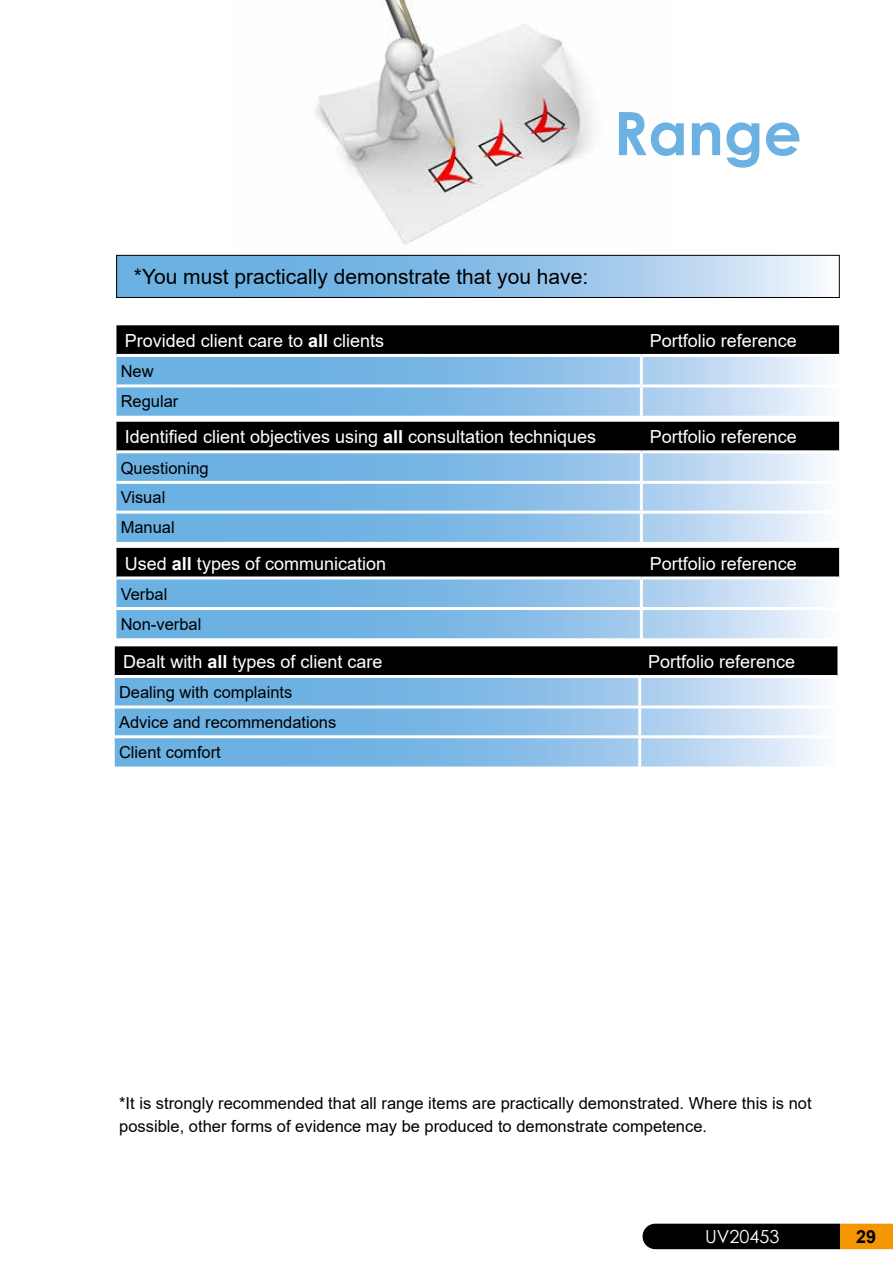
<style>
.page{position:relative;width:893px;height:1263px;background:#fff}
.page>*{position:absolute;margin:0;border:0;box-sizing:border-box;transform-origin:0 0}
.t1{font:700 60px "Century Gothic";color:#6bb1e2}
.t2{font:21px "Arial";color:#000}
.t3{font:18px "Arial";color:#fff}
.t4{font:18px "Century Gothic";color:#fff}
.t5{font:700 18px "Arial";color:#000}
.t6{font:16.5px/29.7px "Arial";color:#000}
.s1{font-weight:700}
</style>
<div class="page">
<img style="left:235px;top:0;width:437px;height:255px">
<svg style="left:118px;top:257px;width:705px;height:39px;background:#92c3e9"></svg>
<div style="left:116px;top:255px;width:723px;height:43px;border:1px solid #000"></div>
<svg style="left:116px;top:325px;width:723px;height:91px;background:#61819a"></svg>
<hr style="left:640px;top:357px;width:3px;height:27px;background:#fff">
<hr style="left:116px;top:384px;width:525px;height:3px;background:#fff">
<hr style="left:641px;top:384px;width:198px;height:3px;background:#fff">
<hr style="left:640px;top:387px;width:3px;height:29px;background:#fff">
<hr style="left:641px;top:354px;width:198px;height:3px;background:#fff">
<hr style="left:116px;top:354px;width:525px;height:3px;background:#fff">
<div style="left:116px;top:422px;width:723px;height:28px;background:#000"></div>
<svg style="left:116px;top:453px;width:707px;height:89px;background:#90c2e9"></svg>
<hr style="left:640px;top:453px;width:3px;height:28px;background:#fff">
<hr style="left:116px;top:481px;width:525px;height:3px;background:#fff">
<hr style="left:641px;top:481px;width:198px;height:3px;background:#fff">
<hr style="left:640px;top:484px;width:3px;height:27px;background:#fff">
<hr style="left:116px;top:511px;width:525px;height:3px;background:#fff">
<hr style="left:641px;top:511px;width:198px;height:3px;background:#fff">
<hr style="left:640px;top:514px;width:3px;height:28px;background:#fff">
<svg style="left:116px;top:548px;width:723px;height:90px;background:#61829b"></svg>
<hr style="left:640px;top:579px;width:3px;height:28px;background:#fff">
<hr style="left:116px;top:607px;width:525px;height:3px;background:#fff">
<hr style="left:641px;top:607px;width:198px;height:3px;background:#fff">
<hr style="left:640px;top:610px;width:3px;height:28px;background:#fff">
<hr style="left:641px;top:576px;width:198px;height:3px;background:#fff">
<hr style="left:116px;top:576px;width:525px;height:3px;background:#fff">
<svg style="left:642px;top:1224px;width:251px;height:25px;background:#362203"></svg>
<div style="left:115px;top:646px;width:722px;height:29px;background:#000"></div>
<svg style="left:115px;top:678px;width:706px;height:88px;background:#8fc2e9"></svg>
<hr style="left:638px;top:678px;width:3px;height:27px;background:#fff">
<hr style="left:115px;top:705px;width:525px;height:3px;background:#fff">
<hr style="left:640px;top:705px;width:197px;height:3px;background:#fff">
<hr style="left:638px;top:708px;width:3px;height:27px;background:#fff">
<hr style="left:115px;top:735px;width:525px;height:3px;background:#fff">
<hr style="left:640px;top:735px;width:197px;height:3px;background:#fff">
<hr style="left:638px;top:738px;width:3px;height:28px;background:#fff">
<h1 class="t1" style="left:613px;top:88px;width:190px">Range</h1>
<p class="t2" style="left:134px;top:262px;width:456px">*You must practically demonstrate that you have:</p>
<p class="t3" style="left:125px;top:328px;width:261px">Provided client care to <span class="s1">all</span> clients</p>
<p class="t3" style="left:650px;top:328px;width:149px">Portfolio reference</p>
<p class="t6" style="left:121px;top:356px;width:59px">New<br>Regular</p>
<p class="t3" style="left:125px;top:425px;width:473px">Identified client objectives using <span class="s1">all</span> consultation techniques</p>
<p class="t3" style="left:650px;top:425px;width:149px">Portfolio reference</p>
<p class="t6" style="left:121px;top:453px;width:90px">Questioning<br>Visual<br>Manual</p>
<p class="t3" style="left:125px;top:551px;width:263px">Used <span class="s1">all</span> types of communication</p>
<p class="t3" style="left:650px;top:551px;width:149px">Portfolio reference</p>
<p class="t6" style="left:121px;top:579px;width:82px">Verbal<br>Non-verbal</p>
<p class="t3" style="left:123px;top:649px;width:261px">Dealt with <span class="s1">all</span> types of client care</p>
<p class="t3" style="left:648px;top:649px;width:149px">Portfolio reference</p>
<p class="t6" style="left:119px;top:677px;width:219px">Dealing with complaints<br>Advice and recommendations<br>Client comfort</p>
<p class="t6" style="left:119px;top:1092px;width:694px;line-height:22.5px">*It is strongly recommended that all range items are practically demonstrated. Where this is not possible, other forms of evidence may be produced to demonstrate competence.</p>
<p class="t4" style="left:705px;top:1223px;width:76px">UV20453</p>
<p class="t5" style="left:856px;top:1224px;width:22px">29</p>
</div>
